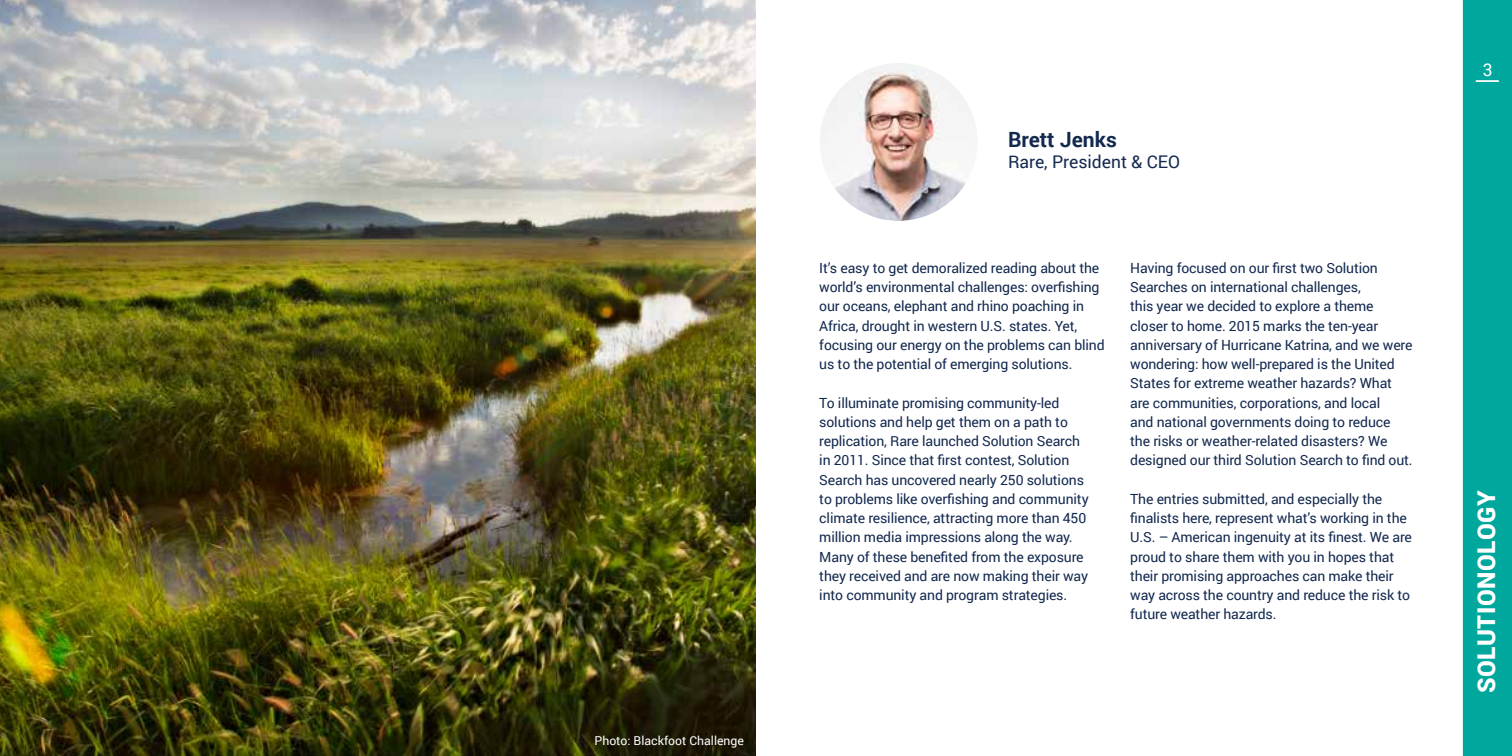
<style>
.page{position:relative;width:1512px;height:756px;background:#fff}
.page>*{position:absolute;margin:0;border:0;box-sizing:border-box;transform-origin:0 0}
.t1{font:900 24.5px "Roboto";letter-spacing:.025em;color:#fff}
.t2{font:700 21px "Roboto";color:#13294f}
.t3{font:17.5px "Roboto";color:#13294f}
.t4{font:17.5px "Roboto";color:#fff}
.t5{font:14px/19.2px "Roboto";letter-spacing:-.01em;color:#13294f}
.t6{font:12.25px "Roboto";color:#fff}
</style>
<div class="page">
<div style="left:1463px;top:0;width:49px;height:756px;background:#00a79d"></div>
<hr style="left:1476px;top:80px;width:22px;height:2px;background:#fff">
<img style="left:820px;top:63px;width:157px;height:158px;border-radius:79px">
<img style="left:0;top:0;width:756px;height:756px">
<p class="t6" style="left:595px;top:732px;width:151px">Photo: Blackfoot Challenge</p>
<h2 class="t2" style="left:1008px;top:124px;width:110px">Brett Jenks</h2>
<p class="t3" style="left:1008px;top:149px;width:174px">Rare, President &amp; CEO</p>
<p class="t5" style="left:819px;top:258px;width:287px">It’s easy to get demoralized reading about the world’s environmental challenges: overfishing our oceans, elephant and rhino poaching in Africa, drought in western U.S. states. Yet, focusing our energy on the problems can blind us to the potential of emerging solutions.</p>
<p class="t5" style="left:819px;top:393px;width:271px">To illuminate promising community-led solutions and help get them on a path to replication, Rare launched Solution Search in 2011. Since that first contest, Solution Search has uncovered nearly 250 solutions to problems like overfishing and community climate resilience, attracting more than 450 million media impressions along the way.<br>Many of these benefited from the exposure they received and are now making their way into community and program strategies.</p>
<p class="t5" style="left:1130px;top:258px;width:284px">Having focused on our first two Solution Searches on international challenges,<br>this year we decided to explore a theme closer to home. 2015 marks the ten-year anniversary of Hurricane Katrina, and we were wondering: how well-prepared is the United States for extreme weather hazards? What are communities, corporations, and local<br>and national governments doing to reduce the risks or weather-related disasters? We designed our third Solution Search to find out.</p>
<p class="t5" style="left:1130px;top:489px;width:283px">The entries submitted, and especially the finalists here, represent what’s working in the U.S. – American ingenuity at its finest. We are proud to share them with you in hopes that their promising approaches can make their way across the country and reduce the risk to future weather hazards.</p>
<p class="t4" style="left:1483px;top:58px;width:11px">3</p>
<h1 class="t1" style="left:1469px;top:693px;width:205px;rotate:-90deg">SOLUTIONOLOGY</h1>
</div>
